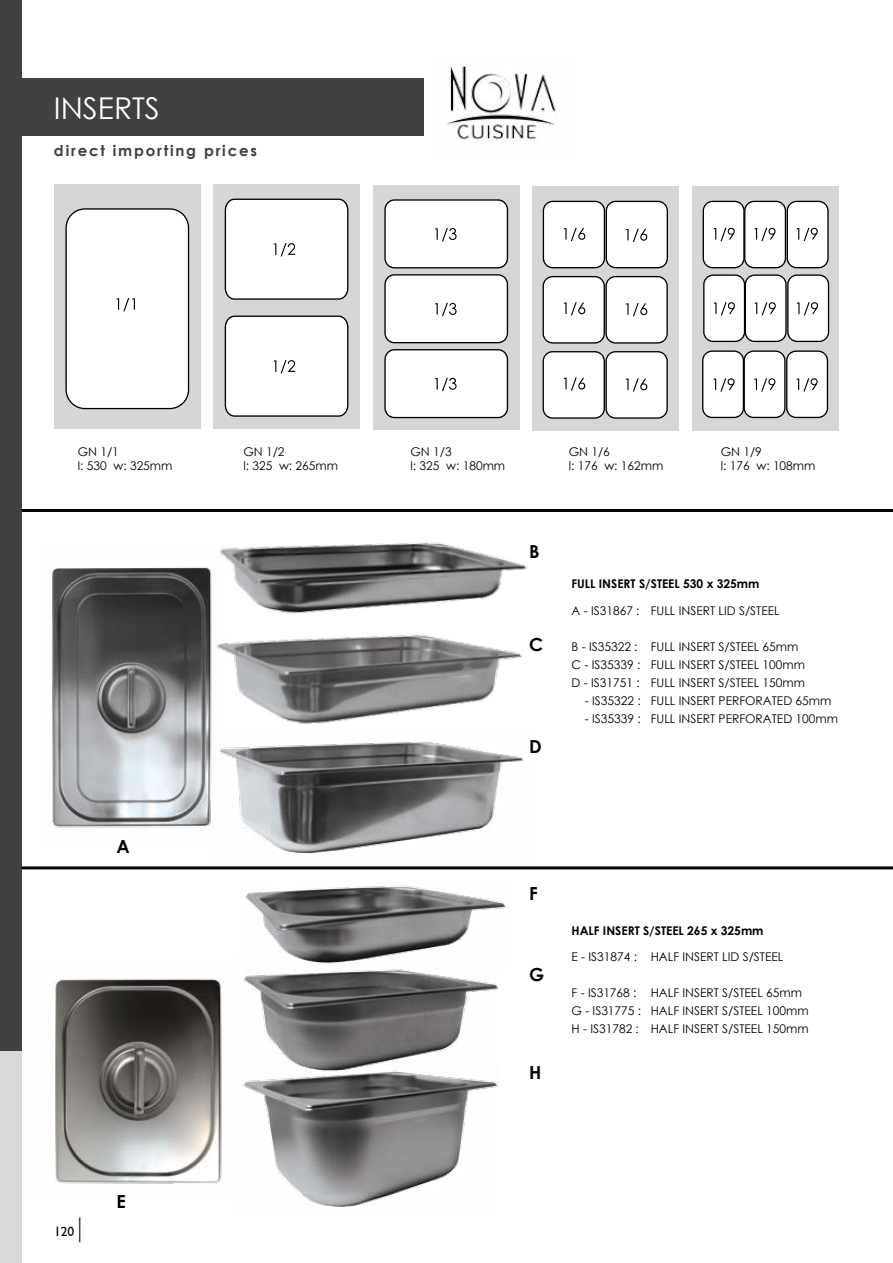
<style>
.page{position:relative;width:893px;height:1263px;background:#fff}
.page>*{position:absolute;margin:0;border:0;box-sizing:border-box;transform-origin:0 0}
.t1{font:30px "Century Gothic";color:#fff}
.t2{font:700 18px "Century Gothic";color:#000}
.t3{font:700 15px "Century Gothic";letter-spacing:.12em;color:#414042}
.t4{font:13.5px "Gill Sans";color:#000}
.t5{font:12px/18px "Century Gothic";color:#000}
.t6{font:700 12px "Century Gothic";color:#000}
.s1{font-size:27px}
</style>
<div class="page">
<div style="left:0;top:0;width:22px;height:1263px;background:#d9d9d9"></div>
<div style="left:0;top:79px;width:423px;height:57px;background:#414042"></div>
<div style="left:0;top:0;width:22px;height:1050px;background:#414042"></div>
<img style="left:446px;top:65px;width:111px;height:79px">
<img style="left:227px;top:542px;width:300px;height:72px">
<img style="left:227px;top:634px;width:296px;height:90px">
<img style="left:227px;top:741px;width:297px;height:113px">
<img style="left:51px;top:548px;width:176px;height:280px">
<img style="left:245px;top:885px;width:263px;height:77px">
<img style="left:243px;top:962px;width:255px;height:99px">
<img style="left:242px;top:1061px;width:257px;height:146px">
<img style="left:54px;top:978px;width:168px;height:206px">
<hr style="left:22px;top:866px;width:871px;height:3px;background:#000">
<hr style="left:22px;top:509px;width:871px;height:3px;background:#000">
<div style="left:213px;top:184px;width:147px;height:244px;background:#d8d5d6"></div>
<div style="left:532px;top:186px;width:147px;height:244px;background:#d8d5d6"></div>
<div style="left:692px;top:186px;width:147px;height:244px;background:#d8d5d6"></div>
<div style="left:373px;top:185px;width:147px;height:245px;background:#d8d5d6"></div>
<div style="left:54px;top:184px;width:147px;height:244px;background:#d8d5d6"></div>
<div style="left:225px;top:199px;width:123px;height:101px;background:#fff"></div>
<div style="left:225px;top:316px;width:123px;height:101px;background:#fff"></div>
<svg style="left:543px;top:201px;width:125px;height:67px;background:#e9e9e9"></svg>
<svg style="left:703px;top:201px;width:126px;height:67px;background:#dfdfdf"></svg>
<svg style="left:703px;top:274px;width:126px;height:68px;background:#e2e2e2"></svg>
<svg style="left:702px;top:350px;width:126px;height:68px;background:#e0e0e0"></svg>
<svg style="left:543px;top:276px;width:125px;height:68px;background:#e7e7e7"></svg>
<svg style="left:543px;top:351px;width:125px;height:68px;background:#e7e7e7"></svg>
<svg style="left:384px;top:199px;width:124px;height:69px;background:#f1f1f1"></svg>
<svg style="left:384px;top:349px;width:124px;height:69px;background:#f0f0f0"></svg>
<svg style="left:384px;top:274px;width:124px;height:69px;background:#f0f0f0"></svg>
<div style="left:65px;top:208px;width:124px;height:201px;background:#fff"></div>
<h1 class="t1" style="left:54px;top:87px;width:107px">INSERTS</h1>
<p class="t3" style="left:54px;top:140px;width:205px">direct importing prices</p>
<p class="t5" style="left:78px;top:444px;width:96px;line-height:14.4px">GN 1/1<br>L: 530 W: 325MM</p>
<p class="t5" style="left:243px;top:444px;width:96px;line-height:14.4px">GN 1/2<br>L: 325 W: 265MM</p>
<p class="t5" style="left:410px;top:444px;width:96px;line-height:14.4px">GN 1/3<br>L: 325 W: 180MM</p>
<p class="t5" style="left:569px;top:444px;width:96px;line-height:14.4px">GN 1/6<br>L: 176 W: 162MM</p>
<p class="t5" style="left:721px;top:444px;width:96px;line-height:14.4px">GN 1/9<br>L: 176 W: 108MM</p>
<h2 class="t2" style="left:117px;top:833px;width:15px">A</h2>
<p class="t4" style="left:54px;top:1224px;width:29px">120 <span class="s1">|</span></p>
<h2 class="t2" style="left:117px;top:1188px;width:11px">E</h2>
<h2 class="t2" style="left:529px;top:538px;width:12px">B</h2>
<h2 class="t2" style="left:529px;top:631px;width:16px">C</h2>
<h2 class="t2" style="left:529px;top:733px;width:14px">D</h2>
<p class="t6" style="left:572px;top:575px;width:189px">FULL INSERT S/STEEL 530 x 325mm</p>
<p class="t5" style="left:572px;top:601px;width:70px">A - IS31867 :</p>
<p class="t5" style="left:572px;top:637px;width:70px">B - IS35322 :<br>C - IS35339 :<br>D - IS31751 :</p>
<p class="t5" style="left:585px;top:691px;width:57px">- IS35322 :</p>
<p class="t5" style="left:585px;top:709px;width:57px">- IS35339 :</p>
<p class="t5" style="left:651px;top:601px;width:118px">FULL INSERT LID S/STEEL</p>
<p class="t5" style="left:651px;top:637px;width:97px">FULL INSERT S/STEEL</p>
<p class="t5" style="left:763px;top:637px;width:37px">65MM</p>
<p class="t5" style="left:651px;top:655px;width:97px">FULL INSERT S/STEEL</p>
<p class="t5" style="left:763px;top:655px;width:44px">100MM</p>
<p class="t5" style="left:651px;top:673px;width:97px">FULL INSERT S/STEEL</p>
<p class="t5" style="left:651px;top:673px;width:189px;text-indent:112px">150MM<br>FU LL INSERT PERFORATED 65MM<br>FU LL INSERT PERFORATED 100MM</p>
<h2 class="t2" style="left:529px;top:880px;width:10px">F</h2>
<h2 class="t2" style="left:529px;top:961px;width:17px">G</h2>
<h2 class="t2" style="left:529px;top:1058px;width:14px">H</h2>
<p class="t6" style="left:572px;top:921px;width:193px">HALF INSERT S/STEEL 265 x 325mm</p>
<p class="t5" style="left:572px;top:948px;width:67px">E - IS31874 :</p>
<p class="t5" style="left:572px;top:984px;width:71px">F - IS31768 :<br>G - IS31775 :<br>H - IS31782 :</p>
<p class="t5" style="left:651px;top:948px;width:121px">HALF INSERT LID S/STEEL</p>
<p class="t5" style="left:651px;top:984px;width:101px">HALF INSERT S/STEEL</p>
<p class="t5" style="left:766px;top:984px;width:37px">65MM</p>
<p class="t5" style="left:651px;top:1002px;width:101px">HALF INSERT S/STEEL</p>
<p class="t5" style="left:766px;top:1002px;width:44px">100MM</p>
<p class="t5" style="left:651px;top:1020px;width:101px">HALF INSERT S/STEEL</p>
<p class="t5" style="left:766px;top:1020px;width:44px">150MM</p>
</div>
